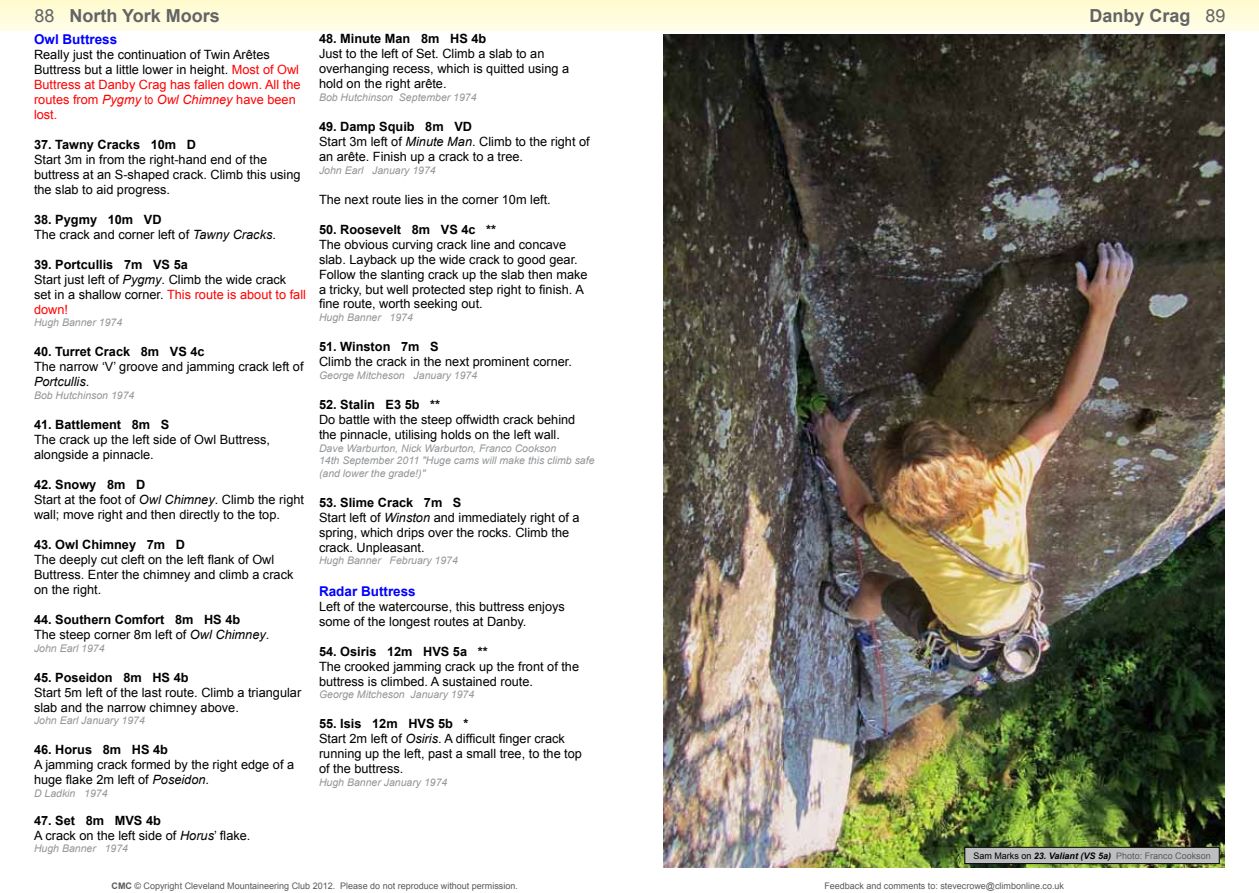
<style>
.page{position:relative;width:1259px;height:893px;background:#fff}
.page>*{position:absolute;margin:0;border:0;box-sizing:border-box;transform-origin:0 0}
.t1{font:700 18px "Arial";color:#636466}
.t2{font:700 13.5px "Arial";color:#00f}
.t3{font:12.75px/15px "Arial";color:#000}
.t4{font:700 12.75px/15px "Arial";color:#000}
.t5{font:12.75px/15px "Arial";color:#f00}
.t6{font:italic 10.5px/12.6px "Arial";color:#939598}
.t7{font:9px "Arial";color:#58595b}
.s1{font-weight:400}
.s2{color:#000}
.s3{font-style:italic}
.s4{font-family:"Arial Narrow"}
.s5{font-weight:700}
.s6{color:#f00}
.s7{font-weight:400;font-style:italic}
.s8{font-weight:700;font-style:italic;color:#000}
</style>
<div class="page">
<div style="left:630px;top:0;width:629px;height:30px;background:#fffcda"></div>
<div style="left:0;top:0;width:630px;height:30px;background:linear-gradient(to right,#fffcdb,#fffcdb)"></div>
<img style="left:663px;top:34px;width:562px;height:833px">
<div style="left:965px;top:847px;width:254px;height:17px;background:#bcbec0"></div>
<div style="left:964px;top:847px;width:255px;height:17px;border:1px solid #000"></div>
<h1 class="t1" style="left:35px;top:3px;width:187px"><span class="s1">88</span> North York Moors</h1>
<h1 class="t1" style="left:1089px;top:3px;width:138px">Danby Crag <span class="s1">89</span></h1>
<p class="t2" style="left:34px;top:30px;width:85px">Owl Buttress</p>
<p class="t5" style="left:34px;top:47px;width:268px"><span class="s2">Really just the continuation of Twin Arêtes Buttress but a little lower in height.</span> Most of Owl Buttress at Danby Crag has fallen down. All the routes from <span class="s3">Pygmy</span> <span class="s4">to</span> <span class="s3">Owl Chimney</span> have been lost.</p>
<p class="t4" style="left:34px;top:137px;width:164px">37. Tawny Cracks 10m D</p>
<p class="t3" style="left:34px;top:152px;width:268px">Start 3m in from the right-hand end of the buttress at an S-shaped crack. Climb this using the slab to aid progress.</p>
<p class="t3" style="left:34px;top:212px;width:243px"><span class="s5">38. Pygmy 10m VD<br></span>The crack and corner left of <span class="s3">Tawny Cracks</span>.</p>
<p class="t3" style="left:34px;top:257px;width:273px"><span class="s5">39. Portcullis 7m VS 5a<br></span>Start just left of <span class="s3">Pygmy</span>. Climb the wide crack set in a shallow corner. <span class="s6">This route is about to fall down!</span></p>
<p class="t6" style="left:34px;top:317px;width:90px">Hugh Banner 1974</p>
<p class="t4" style="left:34px;top:345px;width:172px">40. Turret Crack 8m VS 4c</p>
<p class="t3" style="left:34px;top:360px;width:271px">The narrow ‘V’ groove and jamming crack left of<br><span class="s3">Portcullis</span>.</p>
<p class="t6" style="left:34px;top:389px;width:102px">Bob Hutchinson 1974</p>
<p class="t4" style="left:34px;top:417px;width:137px">41. Battlement 8m S</p>
<p class="t3" style="left:34px;top:432px;width:237px">The crack up the left side of Owl Buttress, alongside a pinnacle.</p>
<p class="t3" style="left:34px;top:477px;width:271px"><span class="s5">42. Snowy 8m D<br></span>Start at the foot of <span class="s3">Owl Chimney</span>. Climb the right wall; move right and then directly to the top.</p>
<p class="t4" style="left:34px;top:537px;width:152px">43. Owl Chimney 7m D</p>
<p class="t3" style="left:34px;top:552px;width:261px">The deeply cut cleft on the left flank of Owl<br>Buttress. Enter the chimney and climb a crack on the right.</p>
<p class="t4" style="left:34px;top:612px;width:237px">44. Southern Comfort 8m HS 4b<br><span class="s1">The steep corner 8m left of</span> <span class="s7">Owl Chimney</span><span class="s1">.</span></p>
<p class="t6" style="left:34px;top:642px;width:72px">John Earl 1974</p>
<p class="t4" style="left:34px;top:670px;width:156px">45. Poseidon 8m HS 4b</p>
<p class="t3" style="left:34px;top:685px;width:269px">Start 5m left of the last route. Climb a triangular slab and the narrow chimney above.</p>
<p class="t6" style="left:34px;top:714px;width:112px">John Earl January 1974</p>
<p class="t4" style="left:34px;top:743px;width:135px">46. Horus 8m HS 4b</p>
<p class="t3" style="left:34px;top:757px;width:262px">A jamming crack formed by the right edge of a huge flake 2m left of <span class="s3">Poseidon</span>.</p>
<p class="t6" style="left:34px;top:787px;width:75px">D Ladkin 1974</p>
<p class="t3" style="left:34px;top:813px;width:218px"><span class="s5">47. Set 8m MVS 4b<br></span>A crack on the left side of <span class="s3">Horus</span>’ flake.</p>
<p class="t6" style="left:34px;top:842px;width:95px">Hugh Banner 1974</p>
<p class="t4" style="left:319px;top:32px;width:169px">48. Minute Man 8m HS 4b</p>
<p class="t3" style="left:319px;top:46px;width:252px">Just to the left of Set. Climb a slab to an overhanging recess, which is quitted using a hold on the right arête.</p>
<p class="t6" style="left:319px;top:91px;width:159px">Bob Hutchinson September 1974</p>
<p class="t3" style="left:319px;top:119px;width:272px"><span class="s5">49. Damp Squib 8m VD<br></span>Start 3m left of <span class="s3">Minute Man</span>. Climb to the right of an arête. Finish up a crack to a tree.</p>
<p class="t6" style="left:319px;top:164px;width:118px">John Earl January 1974</p>
<p class="t3" style="left:319px;top:192px;width:233px">The next route lies in the corner 10m left.</p>
<p class="t4" style="left:319px;top:222px;width:179px">50. Roosevelt 8m VS 4c **</p>
<p class="t3" style="left:319px;top:237px;width:270px">The obvious curving crack line and concave slab. Layback up the wide crack to good gear.<br>Follow the slanting crack up the slab then make a tricky, but well protected step right to finish. A fine route, worth seeking out.</p>
<p class="t6" style="left:319px;top:311px;width:95px">Hugh Banner 1974</p>
<p class="t4" style="left:319px;top:340px;width:121px">51. Winston 7m S</p>
<p class="t3" style="left:319px;top:354px;width:254px">Climb the crack in the next prominent corner.</p>
<p class="t6" style="left:319px;top:369px;width:160px">George Mitcheson January 1974</p>
<p class="t4" style="left:319px;top:397px;width:123px">52. Stalin E3 5b **</p>
<p class="t3" style="left:319px;top:412px;width:258px">Do battle with the steep offwidth crack behind the pinnacle, utilising holds on the left wall.</p>
<p class="t6" style="left:319px;top:442px;width:277px">Dave Warburton, Nick Warburton, Franco Cookson<br>14th September 2011 "Huge cams will make this climb safe (and lower the grade!)"</p>
<p class="t3" style="left:319px;top:495px;width:262px"><span class="s5">53. Slime Crack 7m S<br></span>Start left of <span class="s3">Winston</span> and immediately right of a spring, which drips over the rocks. Climb the crack. Unpleasant.</p>
<p class="t6" style="left:319px;top:555px;width:140px">Hugh Banner February 1974</p>
<p class="t2" style="left:319px;top:582px;width:98px">Radar Buttress</p>
<p class="t3" style="left:319px;top:599px;width:247px">Left of the watercourse, this buttress enjoys some of the longest routes at Danby.</p>
<p class="t4" style="left:319px;top:644px;width:170px">54. Osiris 12m HVS 5a **</p>
<p class="t3" style="left:319px;top:659px;width:262px">The crooked jamming crack up the front of the buttress is climbed. A sustained route.</p>
<p class="t6" style="left:319px;top:688px;width:157px">George Mitcheson January 1974</p>
<p class="t3" style="left:319px;top:716px;width:264px"><span class="s5">55. Isis 12m HVS 5b *<br></span>Start 2m left of <span class="s3">Osiris</span>. A difficult finger crack running up the left, past a small tree, to the top of the buttress.</p>
<p class="t6" style="left:319px;top:776px;width:130px">Hugh Banner January 1974</p>
<p class="t7" style="left:973px;top:850px;width:239px"><span class="s2">Sam Marks on</span> <span class="s8">23. Valiant (VS 5a)</span> Photo: Franco Cookson</p>
<p class="t7" style="left:111px;top:880px;width:408px"><span class="s5">CMC</span> © Copyright Cleveland Mountaineering Club 2012. Please do not reproduce without permission.</p>
<p class="t7" style="left:824px;top:880px;width:241px">Feedback and comments to: stevecrowe@climbonline.co.uk</p>
</div>
